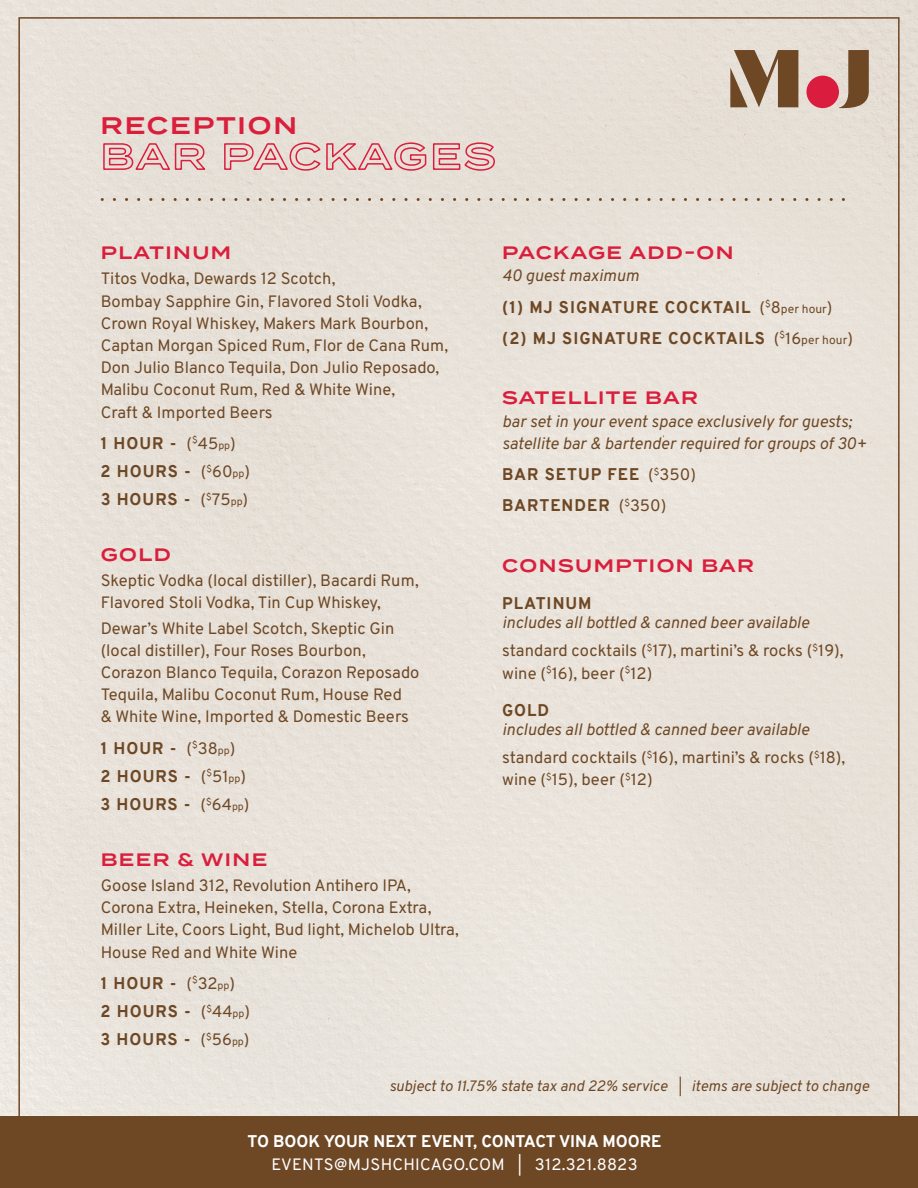
<style>
.page{position:relative;width:918px;height:1188px;background:#fff}
.page>*{position:absolute;margin:0;border:0;box-sizing:border-box;transform-origin:0 0}
.t1{font:600 24px "Termina";letter-spacing:.08em;color:#da1f3d}
.t2{font:600 18px "Termina";letter-spacing:.08em;color:#da1f3d}
.t3{font:16.5px/22.2px "Overpass";color:#6e4825}
.t4{font:800 16.5px/28.2px "Overpass";letter-spacing:.06em;color:#6e4825}
.t5{font:italic 16.5px/22.2px "Overpass";color:#6e4825}
.t6{font:800 16.5px/22.8px "Overpass";color:#fff;text-align:center}
.t7{font:italic 15px "Overpass";color:#6e4825}
.s1{font-weight:400}
.s2{font-weight:400;font-size:10.5px}
.s3{font-weight:400;font-style:italic}
.s4{font-weight:400;font-size:12px}
.s5{font-style:italic}
.s6{font-size:13.5px}
.s7{font-weight:400;font-size:15px}
</style>
<div class="page">
<div style="left:0;top:0;width:918px;height:1116px;background:#e8e2d9"></div>
<div style="left:0;top:1116px;width:918px;height:72px;background:#6e4825"></div>
<svg style="left:102px;top:142px;width:105px;height:29px;background:#e3b0b1"></svg>
<svg style="left:223px;top:142px;width:273px;height:29px;background:#e3b2b2"></svg>
<svg style="left:102px;top:198px;width:746px;height:3px;background:#cfc2b4"></svg>
<svg style="left:839px;top:50px;width:30px;height:59px;background:#977b61"></svg>
<div style="left:806px;top:76px;width:33px;height:32px;background:#da1d3e;border-radius:50%"></div>
<svg style="left:730px;top:50px;width:68px;height:57px;background:#987d63"></svg>
<h1 class="t1" style="left:101px;top:108px;width:198px">RECEPTION</h1>
<p class="t2" style="left:101px;top:240px;width:132px">PLATINUM</p>
<p class="t3" style="left:101px;top:267px;width:349px">Titos Vodka, Dewards 12 Scotch,<br>Bombay Sapphire Gin, Flavored Stoli Vodka, Crown Royal Whiskey, Makers Mark Bourbon, Captan Morgan Spiced Rum, Flor de Cana Rum, Don Julio Blanco Tequila, Don Julio Reposado, Malibu Coconut Rum, Red &amp; White Wine,<br>Craft &amp; Imported Beers</p>
<p class="t4" style="left:101px;top:429px;width:151px">1 HOUR - <span class="s1">(</span><sup>$</sup><span class="s1">45</span><span class="s2">pp</span><span class="s1">)<br></span>2 HOURS - <span class="s1">(</span><sup>$</sup><span class="s1">60</span><span class="s2">pp</span><span class="s1">)<br></span>3 HOURS - <span class="s1">(</span><sup>$</sup><span class="s1">75</span><span class="s2">pp</span><span class="s1">)</span></p>
<p class="t2" style="left:101px;top:541px;width:72px">GOLD</p>
<p class="t3" style="left:101px;top:569px;width:320px">Skeptic Vodka (local distiller), Bacardi Rum,<br>Flavored Stoli Vodka, Tin Cup Whiskey,</p>
<p class="t3" style="left:101px;top:616px;width:320px">Dewar’s White Label Scotch, Skeptic Gin (local distiller), Four Roses Bourbon, Corazon Blanco Tequila, Corazon Reposado Tequila, Malibu Coconut Rum, House Red<br>&amp; White Wine, Imported &amp; Domestic Beers</p>
<p class="t4" style="left:101px;top:734px;width:150px">1 HOUR - <span class="s1">(</span><sup>$</sup><span class="s1">38</span><span class="s2">pp</span><span class="s1">)<br></span>2 HOURS - <span class="s1">(</span><sup>$</sup><span class="s1">51</span><span class="s2">pp</span><span class="s1">)<br></span>3 HOURS - <span class="s1">(</span><sup>$</sup><span class="s1">64</span><span class="s2">pp</span><span class="s1">)</span></p>
<p class="t2" style="left:101px;top:846px;width:168px">BEER &amp; WINE</p>
<p class="t3" style="left:101px;top:874px;width:360px">Goose Island 312, Revolution Antihero IPA, Corona Extra, Heineken, Stella, Corona Extra, Miller Lite, Coors Light, Bud light, Michelob Ultra, House Red and White Wine</p>
<p class="t4" style="left:101px;top:969px;width:151px">1 HOUR - <span class="s1">(</span><sup>$</sup><span class="s1">32</span><span class="s2">pp</span><span class="s1">)<br></span>2 HOURS - <span class="s1">(</span><sup>$</sup><span class="s1">44</span><span class="s2">pp</span><span class="s1">)<br></span>3 HOURS - <span class="s1">(</span><sup>$</sup><span class="s1">56</span><span class="s2">pp</span><span class="s1">)</span></p>
<p class="t2" style="left:502px;top:240px;width:233px">PACKAGE ADD-ON</p>
<p class="t4" style="left:502px;top:260px;width:352px;line-height:31.2px"><span class="s3">40 guest maximum<br></span>(1) MJ SIGNATURE COCKTAIL <span class="s1">(</span><sup>$</sup><span class="s1">8</span><span class="s4">per hour</span><span class="s1">) </span>(2) MJ SIGNATURE COCKTAILS <span class="s1">(</span><sup>$</sup><span class="s1">16</span><span class="s4">per hour</span><span class="s1">)</span></p>
<p class="t2" style="left:502px;top:385px;width:197px">SATELLITE BAR</p>
<p class="t5" style="left:502px;top:409px;width:366px">bar set in your event space exclusively for guests; satellite bar &amp; bartender required for groups of 30+</p>
<p class="t4" style="left:502px;top:459px;width:195px;line-height:31.2px">BAR SETUP FEE <span class="s1">(</span><sup>$</sup><span class="s1">350)<br></span>BARTENDER <span class="s1">(</span><sup>$</sup><span class="s1">350)</span></p>
<p class="t2" style="left:502px;top:552px;width:253px">CONSUMPTION BAR</p>
<p class="t4" style="left:502px;top:589px;width:91px">PLATINUM</p>
<p class="t3" style="left:502px;top:608px;width:343px;line-height:28.2px"><span class="s5">includes all bottled &amp; canned beer available </span>standard cocktails (<sup>$</sup>17), martini’s &amp; rocks (<sup>$</sup>19),</p>
<p class="t3" style="left:502px;top:661px;width:152px">wine (<sup>$</sup>16), beer (<sup>$</sup>12)</p>
<p class="t4" style="left:502px;top:696px;width:49px">GOLD</p>
<p class="t3" style="left:502px;top:715px;width:344px;line-height:28.2px"><span class="s5">includes all bottled &amp; canned beer available </span>standard cocktails (<sup>$</sup>16), martini’s &amp; rocks (<sup>$</sup>18),</p>
<p class="t3" style="left:502px;top:768px;width:152px">wine (<sup>$</sup>15), beer (<sup>$</sup>12)</p>
<p class="t7" style="left:389px;top:1074px;width:481px">subject to 11.75% state tax and 22% service <span class="s6">|</span> items are subject to change</p>
<p class="t6" style="left:248px;top:1130px;width:415px">TO BOOK YOUR NEXT EVENT, CONTACT VINA MOORE<br><span class="s1">EVENTS@MJSHCHICAGO.COM</span> <span class="s7">|</span> <span class="s1">312.321.8823</span></p>
</div>
